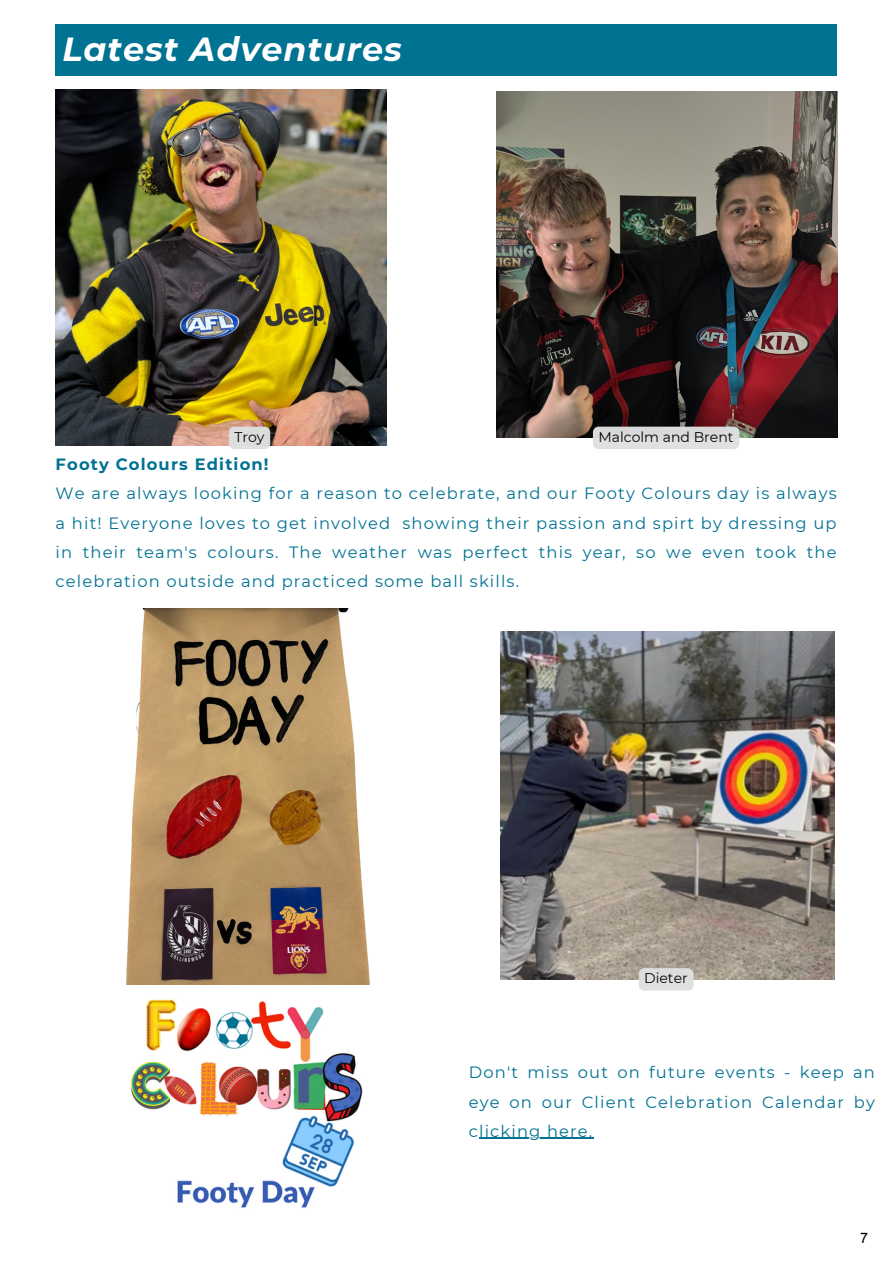
<style>
.page{position:relative;width:893px;height:1264px;background:#fff}
.page>*{position:absolute;margin:0;border:0;box-sizing:border-box;transform-origin:0 0}
.t1{font:italic 700 33.3px "Montserrat";letter-spacing:.03em;color:#fff}
.t2{font:16.35px/29.2px "Montserrat";letter-spacing:.07em;color:#007292;text-align:justify}
.t3{font:700 16.35px "Montserrat";letter-spacing:.07em;color:#007292}
.t4{font:14.4px "Arial";color:#000}
.t5{font:13.95px "Montserrat";color:#000}
</style>
<div class="page">
<div style="left:56px;top:25px;width:781px;height:50px;background:#007292"></div>
<img style="left:496px;top:91px;width:341px;height:346px">
<img style="left:500px;top:631px;width:334px;height:348px">
<img style="left:128px;top:984px;width:235px;height:224px">
<img style="left:126px;top:608px;width:244px;height:376px">
<img style="left:56px;top:89px;width:330px;height:357px">
<div style="left:229px;top:426px;width:41px;height:23px;background:#dfe0e1;border-radius:6px"></div>
<div style="left:593px;top:426px;width:146px;height:23px;background:#dbdede"></div>
<div style="left:638px;top:968px;width:55px;height:22px;background:#dfe0e1;border-radius:6px"></div>
<hr style="left:479px;top:1137px;width:114px;height:1px;background:#007292">
<p class="t1" style="left:62px;top:28px;width:341px">Latest Adventures</p>
<p class="t5" style="left:234px;top:428px;width:32px">Troy</p>
<p class="t5" style="left:598px;top:428px;width:137px">Malcolm and Brent</p>
<p class="t3" style="left:56px;top:454px;width:214px">Footy Colours Edition!</p>
<p class="t2" style="left:56px;top:479px;width:782px">We are always looking for a reason to celebrate, and our Footy Colours day is always a hit! Everyone loves to get involved showing their passion and spirt by dressing up in their team's colours. The weather was perfect this year, so we even took the celebration outside and practiced some ball skills.</p>
<p class="t5" style="left:644px;top:969px;width:45px">Dieter</p>
<p class="t2" style="left:468px;top:1057px;width:407px">Don't miss out on future events - keep an eye on our Client Celebration Calendar by clicking here.</p>
<p class="t4" style="left:860px;top:1229px;width:10px">7</p>
</div>
